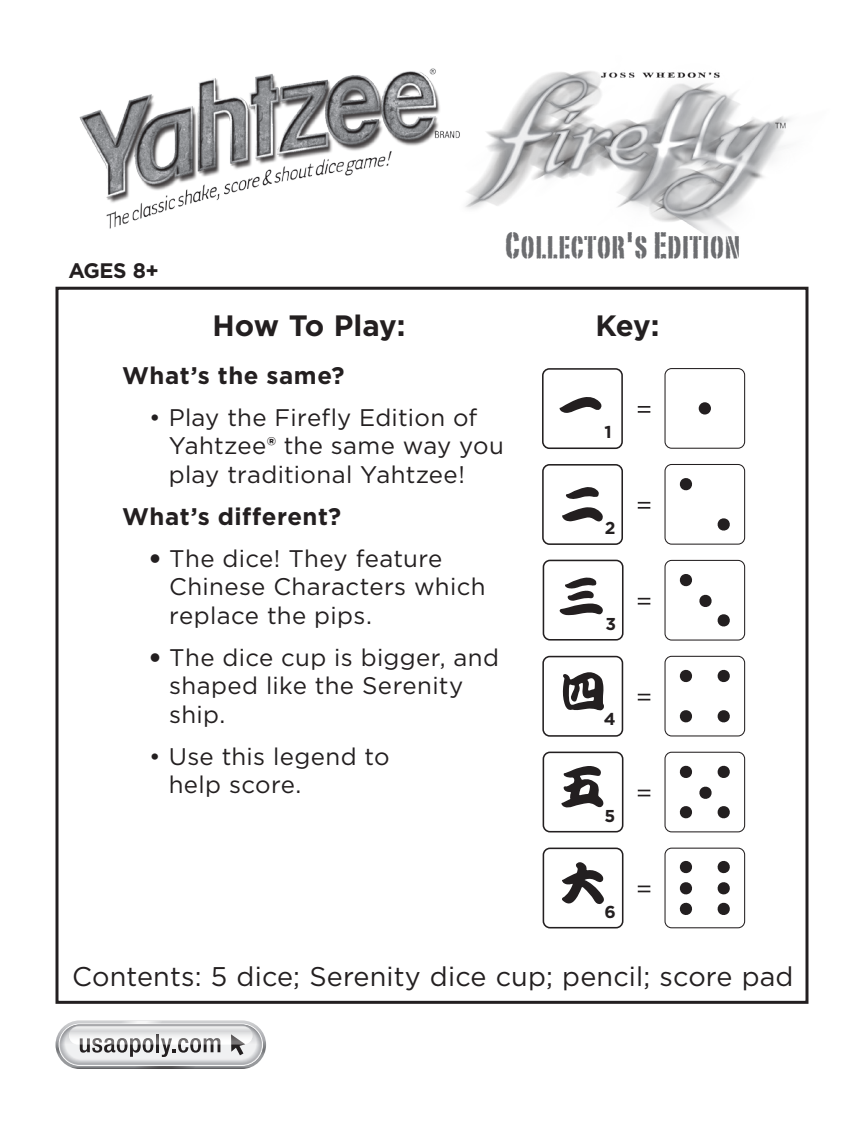
<style>
.page{position:relative;width:864px;height:1121px;background:#fff}
.page>*{position:absolute;margin:0;border:0;box-sizing:border-box;transform-origin:0 0}
.t1{font:36px "Portago ITCTT";letter-spacing:.02em;color:#6c6d70}
.Titles{font:700 29.4px "Gotham";letter-spacing:-.02em;color:#231f20}
.t2{font:27px "Gotham";letter-spacing:.005em;color:#231f20}
.t3{font:24px/28.5px "Gotham";letter-spacing:.015em;color:#231f20}
.Titles-2{font:700 24px "Gotham";letter-spacing:.02em;color:#231f20}
.t4{font:700 21px "Gotham";color:#231f20}
.t5{font:700 17.1px "Gotham";color:#231f20}
.s1{font-weight:700}
.s2{font-family:"Helvetica Neue";font-weight:700;font-stretch:condensed}
</style>
<div class="page">
<div style="left:56px;top:287px;width:752px;height:716px;border:3px solid #231f20"></div>
<div style="left:665px;top:368px;width:80px;height:81px;border:1px solid #231f20;border-radius:7px"></div>
<div style="left:699px;top:402px;width:12px;height:12px;background:#231f20;border-radius:50%"></div>
<div style="left:665px;top:464px;width:80px;height:80px;border:1px solid #231f20;border-radius:7px"></div>
<svg style="left:717px;top:518px;width:13px;height:13px"></svg>
<svg style="left:679px;top:478px;width:13px;height:13px"></svg>
<div style="left:665px;top:560px;width:80px;height:80px;border:1px solid #231f20;border-radius:7px"></div>
<svg style="left:717px;top:614px;width:13px;height:13px"></svg>
<svg style="left:679px;top:574px;width:13px;height:13px"></svg>
<svg style="left:699px;top:594px;width:13px;height:13px"></svg>
<div style="left:665px;top:656px;width:80px;height:80px;border:1px solid #231f20;border-radius:7px"></div>
<svg style="left:717px;top:710px;width:13px;height:13px"></svg>
<svg style="left:679px;top:669px;width:13px;height:13px"></svg>
<svg style="left:717px;top:669px;width:13px;height:13px"></svg>
<svg style="left:679px;top:710px;width:13px;height:13px"></svg>
<div style="left:665px;top:751px;width:80px;height:81px;border:1px solid #231f20;border-radius:7px"></div>
<svg style="left:717px;top:806px;width:13px;height:13px"></svg>
<svg style="left:679px;top:765px;width:13px;height:13px"></svg>
<svg style="left:699px;top:786px;width:13px;height:13px"></svg>
<svg style="left:717px;top:765px;width:13px;height:13px"></svg>
<svg style="left:679px;top:806px;width:13px;height:13px"></svg>
<div style="left:665px;top:847px;width:80px;height:81px;border:1px solid #231f20;border-radius:7px"></div>
<svg style="left:717px;top:902px;width:13px;height:13px"></svg>
<svg style="left:679px;top:860px;width:13px;height:13px"></svg>
<svg style="left:679px;top:882px;width:13px;height:13px"></svg>
<svg style="left:679px;top:902px;width:14px;height:13px"></svg>
<svg style="left:717px;top:860px;width:13px;height:14px"></svg>
<svg style="left:717px;top:882px;width:13px;height:13px"></svg>
<svg style="left:638px;top:406px;width:12px;height:7px"></svg>
<svg style="left:638px;top:502px;width:12px;height:6px"></svg>
<svg style="left:638px;top:598px;width:12px;height:6px"></svg>
<svg style="left:638px;top:693px;width:12px;height:7px"></svg>
<svg style="left:638px;top:789px;width:12px;height:7px"></svg>
<svg style="left:638px;top:885px;width:12px;height:7px"></svg>
<div style="left:542px;top:368px;width:81px;height:81px;border:2px solid #231f20;border-radius:7px"></div>
<svg style="left:560px;top:397px;width:42px;height:16px"></svg>
<div style="left:542px;top:464px;width:81px;height:81px;border:2px solid #231f20;border-radius:7px"></div>
<svg style="left:562px;top:487px;width:41px;height:34px"></svg>
<div style="left:543px;top:559px;width:81px;height:81px;border:2px solid #231f20;border-radius:7px"></div>
<svg style="left:559px;top:577px;width:44px;height:38px"></svg>
<div style="left:542px;top:656px;width:81px;height:80px;border:2px solid #231f20;border-radius:7px"></div>
<svg style="left:563px;top:672px;width:41px;height:38px"></svg>
<div style="left:543px;top:751px;width:80px;height:81px;border:2px solid #231f20;border-radius:7px"></div>
<svg style="left:561px;top:766px;width:43px;height:41px"></svg>
<div style="left:543px;top:847px;width:80px;height:81px;border:2px solid #231f20;border-radius:7px"></div>
<svg style="left:562px;top:862px;width:42px;height:42px"></svg>
<img style="left:79px;top:73px;width:322px;height:156px">
<img style="left:401px;top:68px;width:390px;height:169px">
<svg style="left:59px;top:1020px;width:204px;height:49px"></svg>
<svg style="left:69px;top:1026px;width:184px;height:18px"></svg>
<p class="t4" style="left:68px;top:256px;width:92px">AGES 8+</p>
<p class="t1" style="left:505px;top:222px;width:237px">Collector's Edition</p>
<p class="Titles" style="left:213px;top:306px;width:195px">How To Play:</p>
<p class="Titles" style="left:595px;top:306px;width:66px">Key:</p>
<p class="Titles-2" style="left:122px;top:359px;width:224px">What’s the same?</p>
<p class="t3" style="left:169px;top:402px;width:337px;text-indent:-19px">• Play the Firefly Edition of<br>Yahtzee<span class="s1">®</span> the same way you play traditional Yahtzee!</p>
<p class="Titles-2" style="left:122px;top:500px;width:220px">What’s different?</p>
<p class="t3" style="left:169px;top:543px;width:318px;text-indent:-20px"><span class="s2">•</span> The dice! They feature<br>Chinese Characters which replace the pips.</p>
<p class="t3" style="left:169px;top:642px;width:331px;text-indent:-20px"><span class="s2">•</span> The dice cup is bigger, and shaped like the Serenity ship.</p>
<p class="t3" style="left:169px;top:741px;width:222px;text-indent:-19px">• Use this legend to help score.</p>
<p class="t5" style="left:605px;top:421px;width:9px">1</p>
<p class="t5" style="left:605px;top:517px;width:12px">2</p>
<p class="t5" style="left:605px;top:612px;width:12px">3</p>
<p class="t5" style="left:604px;top:707px;width:13px">4</p>
<p class="t5" style="left:604px;top:804px;width:12px">5</p>
<p class="t5" style="left:605px;top:900px;width:13px">6</p>
<p class="t2" style="left:72px;top:959px;width:723px">Contents: 5 dice; Serenity dice cup; pencil; score pad</p>
</div>
